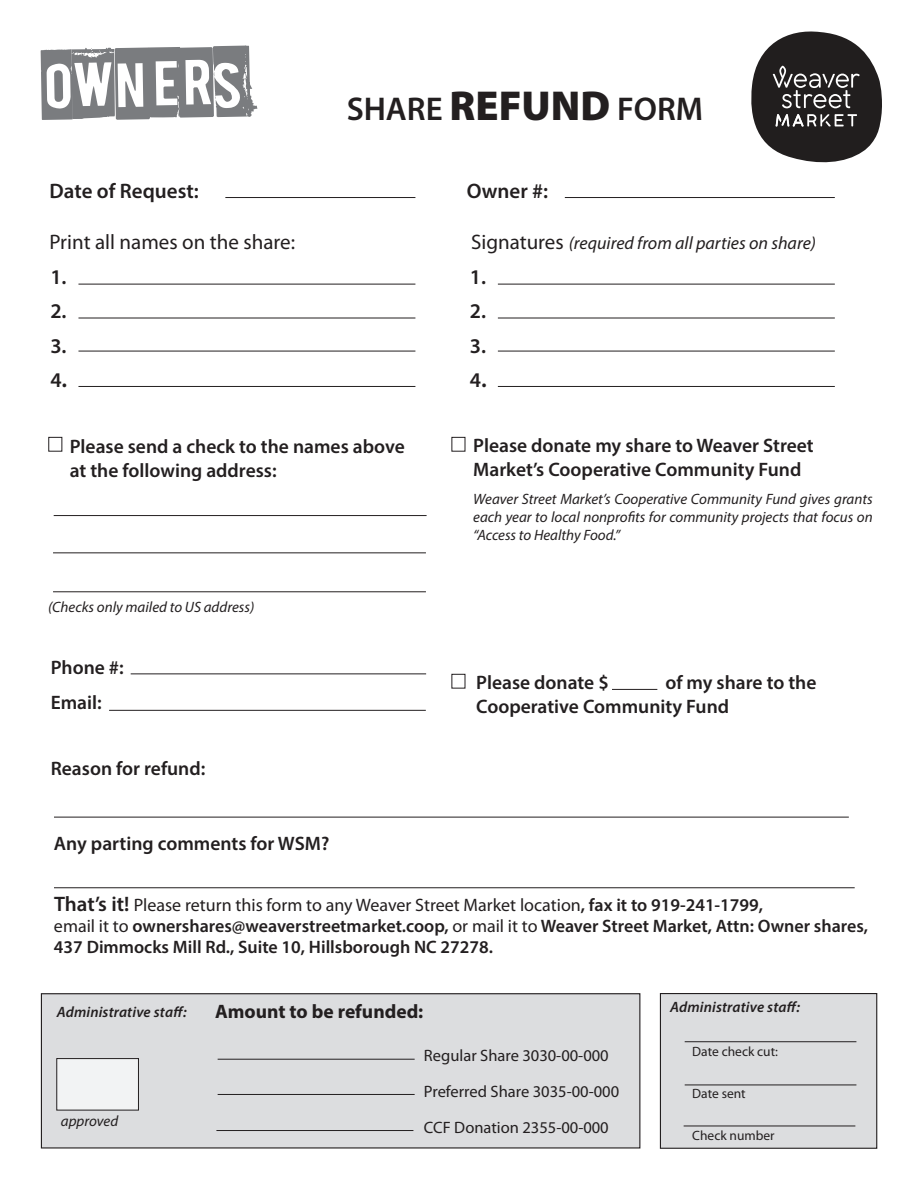
<style>
.page{position:relative;width:918px;height:1188px;background:#fff}
.page>*{position:absolute;margin:0;border:0;box-sizing:border-box;transform-origin:0 0}
.t1{font:65.55px "Payday";color:#7a7c7f;scale:1.12 1}
.t2{font:600 33px "Myriad Pro";color:#231f20}
.t3{font:600 21px/34.5px "Myriad Pro";color:#231f20;text-align:justify}
.t4{font:21px "Myriad Pro";color:#231f20}
.t5{font:600 19.5px/24px "Myriad Pro";color:#231f20}
.t6{font:700 19.5px "Myriad Pro";color:#231f20}
.t7{font:600 18px/21px "Myriad Pro";color:#231f20}
.t8{font:italic 18px "Myriad Pro";color:#231f20}
.t9{font:16.5px/36px "Myriad Pro";color:#231f20}
.t10{font:italic 15px/18px "Myriad Pro";color:#231f20;text-align:justify}
.t11{font:italic 600 15px "Myriad Pro";letter-spacing:.01em;color:#231f20}
.t12{font:13.5px "Myriad Pro";color:#231f20}
.s1{font-weight:900;font-size:42px}
.s2{font-style:normal;font-size:21px}
.s3{font-size:24px}
.s4{font-size:21px}
.s5{font-weight:400}
</style>
<div class="page">
<div style="left:41px;top:994px;width:599px;height:154px;background:#dcdddf"></div>
<div style="left:41px;top:993px;width:599px;height:156px;border:1px solid #231f20"></div>
<div style="left:660px;top:994px;width:217px;height:154px;background:#dcdddf"></div>
<div style="left:660px;top:993px;width:217px;height:156px;border:1px solid #231f20"></div>
<div style="left:57px;top:1059px;width:81px;height:51px;background:#f2f3f4"></div>
<div style="left:57px;top:1058px;width:82px;height:52px;border:1px solid #231f20"></div>
<hr style="left:54px;top:817px;width:795px;height:1px;background:#231f20">
<hr style="left:54px;top:887px;width:801px;height:1px;background:#231f20">
<hr style="left:218px;top:1059px;width:197px;height:1px;background:#231f20">
<hr style="left:685px;top:1041px;width:171px;height:1px;background:#231f20">
<hr style="left:218px;top:1094px;width:197px;height:1px;background:#231f20">
<hr style="left:685px;top:1085px;width:171px;height:1px;background:#231f20">
<hr style="left:216px;top:1130px;width:197px;height:1px;background:#231f20">
<hr style="left:684px;top:1126px;width:171px;height:1px;background:#231f20">
<div style="left:48px;top:437px;width:14px;height:15px;border:1px solid #231f20"></div>
<hr style="left:53px;top:591px;width:373px;height:1px;background:#231f20">
<hr style="left:53px;top:552px;width:373px;height:1px;background:#231f20">
<hr style="left:54px;top:515px;width:373px;height:1px;background:#231f20">
<hr style="left:131px;top:674px;width:295px;height:1px;background:#231f20">
<hr style="left:109px;top:710px;width:317px;height:1px;background:#231f20">
<hr style="left:225px;top:197px;width:190px;height:1px;background:#231f20">
<hr style="left:78px;top:284px;width:337px;height:1px;background:#231f20">
<hr style="left:498px;top:284px;width:337px;height:1px;background:#231f20">
<hr style="left:78px;top:318px;width:337px;height:1px;background:#231f20">
<hr style="left:498px;top:318px;width:337px;height:1px;background:#231f20">
<hr style="left:78px;top:351px;width:337px;height:1px;background:#231f20">
<hr style="left:498px;top:351px;width:337px;height:1px;background:#231f20">
<hr style="left:78px;top:386px;width:337px;height:1px;background:#231f20">
<hr style="left:498px;top:386px;width:337px;height:1px;background:#231f20">
<hr style="left:612px;top:689px;width:45px;height:1px;background:#231f20">
<hr style="left:565px;top:197px;width:270px;height:1px;background:#231f20">
<svg style="left:751px;top:32px;width:131px;height:130px"></svg>
<h1 class="t1" style="left:43px;top:48px;width:183px;rotate:-1deg">owners</h1>
<h2 class="t2" style="left:347px;top:88px;width:358px">SHARE <span class="s1">REFUND</span> FORM</h2>
<p class="t3" style="left:50px;top:173px;width:151px">Date of Request:</p>
<p class="t3" style="left:467px;top:173px;width:83px">Owner #:</p>
<p class="t4" style="left:49px;top:229px;width:247px">Print all names on the share:</p>
<p class="t8" style="left:471px;top:232px;width:346px"><span class="s2">Signatures</span> (required from all parties on share)</p>
<p class="t3" style="left:50px;top:259px;width:18px">1.<br>2.<br>3.<br>4<span class="s3">.</span></p>
<p class="t3" style="left:470px;top:259px;width:18px">1.<br>2.<br>3.<br>4<span class="s3">.</span></p>
<p class="t5" style="left:70px;top:434px;width:336px">Please send a check to the names above at the following address:</p>
<p class="t5" style="left:473px;top:433px;width:342px">Please donate my share to Weaver Street<br>Market’s Cooperative Community Fund</p>
<p class="t10" style="left:473px;top:490px;width:401px">Weaver Street Market’s Cooperative Community Fund gives grants each year to local nonprofits for community projects that focus on “Access to Healthy Food.”</p>
<p class="t10" style="left:48px;top:598px;width:208px">(Checks only mailed to US address)</p>
<p class="t5" style="left:51px;top:655px;width:75px">Phone #:</p>
<p class="t5" style="left:51px;top:690px;width:53px">Email:</p>
<p class="t5" style="left:51px;top:756px;width:156px">Reason for refund:</p>
<p class="t5" style="left:54px;top:831px;width:277px">Any parting comments for WSM?</p>
<p class="t5" style="left:476px;top:670px;width:134px">Please donate $</p>
<p class="t5" style="left:476px;top:670px;width:342px;text-indent:189px">of my share to the<br>Cooperative Community Fund</p>
<p class="t7" style="left:54px;top:894px;width:815px"><span class="s4">That’s it!</span> <span class="s5">Please return this form to any Weaver Street Market location</span>, fax it to 919-241-1799,<br><span class="s5">email it to</span> ownershares@weaverstreetmarket.coop, <span class="s5">or mail it to</span> Weaver Street Market, Attn: Owner shares,<br>437 Dimmocks Mill Rd., Suite 10, Hillsborough NC 27278.</p>
<p class="t11" style="left:57px;top:1003px;width:131px">Administrative staff:</p>
<p class="t10" style="left:61px;top:1112px;width:59px">approved</p>
<p class="t6" style="left:215px;top:999px;width:210px">Amount to be refunded:</p>
<p class="t9" style="left:424px;top:1037px;width:197px">Regular Share 3030-00-000<br>Preferred Share 3035-00-000<br>CCF Donation 2355-00-000</p>
<p class="t11" style="left:670px;top:997px;width:131px">Administrative staff:</p>
<p class="t12" style="left:692px;top:1043px;width:87px">Date check cut:</p>
<p class="t12" style="left:692px;top:1085px;width:55px">Date sent</p>
<p class="t12" style="left:692px;top:1127px;width:84px">Check number</p>
</div>
